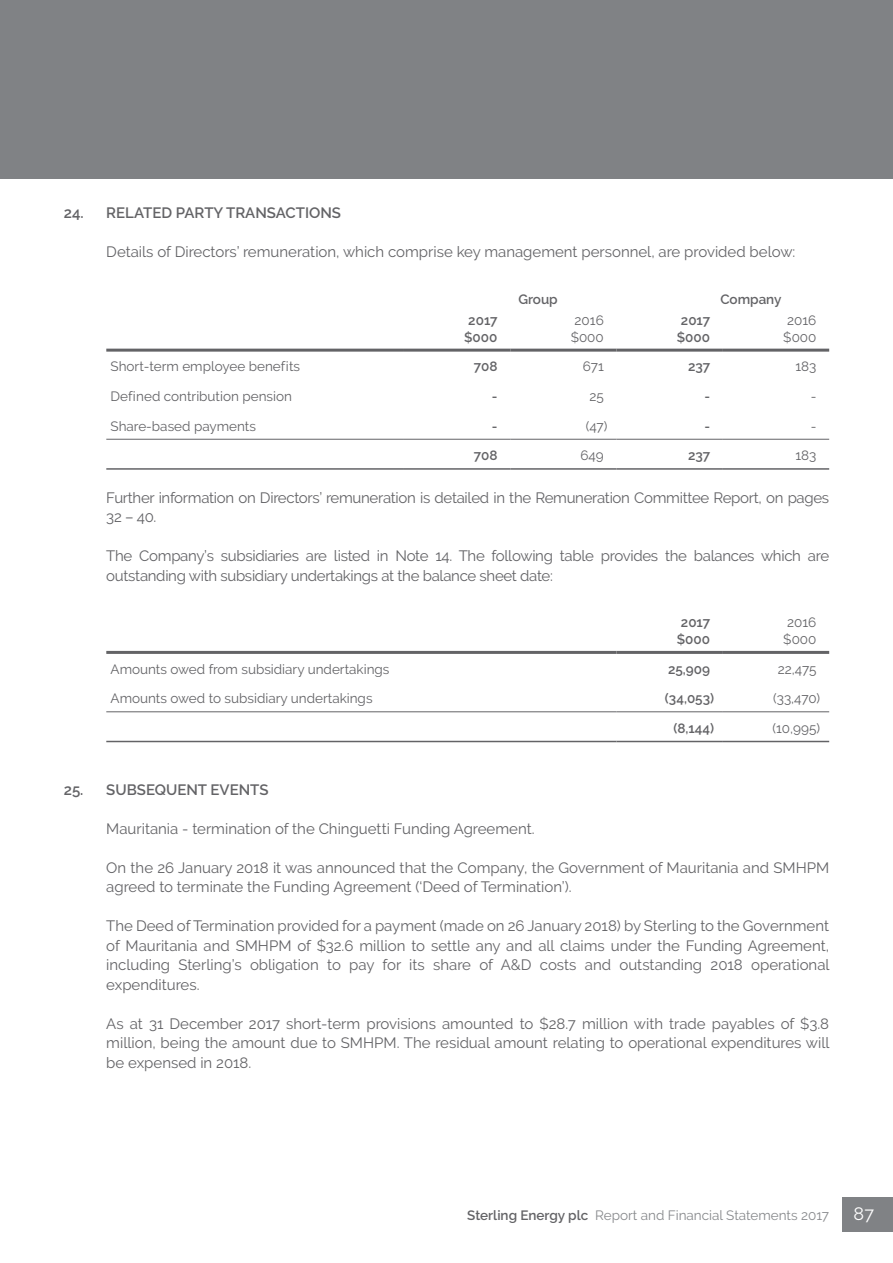
<style>
.page{position:relative;width:893px;height:1263px;background:#fff}
.page>*{position:absolute;margin:0;border:0;box-sizing:border-box;transform-origin:0 0}
.t1{font:18px "Raleway";color:#fff}
.Finance_Notes_Body_P{font:15px/19.5px "Raleway";letter-spacing:-.005em;color:#636366}
.Finance_Notes_Headli{font:600 15px "Raleway";color:#636366}
.t2{font:13.5px "Raleway";color:#636366}
.t3{font:600 13.5px "Raleway";color:#636366}
.t4{font:13.5px "Raleway";color:#87898c}
.s1{font-weight:600;color:#636366}
</style>
<div class="page">
<div style="left:842px;top:1197px;width:51px;height:34px;background:#808285"></div>
<div style="left:0;top:0;width:893px;height:179px;background:#808285"></div>
<hr style="left:106px;top:349px;width:298px;height:3px;background:#636366">
<hr style="left:404px;top:349px;width:106px;height:3px;background:#636366">
<hr style="left:510px;top:349px;width:107px;height:3px;background:#636366">
<hr style="left:617px;top:349px;width:106px;height:3px;background:#636366">
<hr style="left:723px;top:349px;width:106px;height:3px;background:#636366">
<hr style="left:106px;top:439px;width:298px;height:1px;background:#636366">
<hr style="left:404px;top:439px;width:106px;height:1px;background:#636366">
<hr style="left:510px;top:439px;width:107px;height:1px;background:#636366">
<hr style="left:617px;top:439px;width:106px;height:1px;background:#636366">
<hr style="left:723px;top:439px;width:106px;height:1px;background:#636366">
<hr style="left:106px;top:468px;width:298px;height:2px;background:#636366">
<hr style="left:404px;top:468px;width:106px;height:2px;background:#636366">
<hr style="left:510px;top:468px;width:107px;height:2px;background:#636366">
<hr style="left:617px;top:468px;width:106px;height:2px;background:#636366">
<hr style="left:723px;top:468px;width:106px;height:2px;background:#636366">
<hr style="left:106px;top:651px;width:511px;height:3px;background:#636366">
<hr style="left:617px;top:651px;width:106px;height:3px;background:#636366">
<hr style="left:723px;top:651px;width:106px;height:3px;background:#636366">
<hr style="left:106px;top:711px;width:511px;height:1px;background:#636366">
<hr style="left:617px;top:711px;width:106px;height:1px;background:#636366">
<hr style="left:723px;top:711px;width:106px;height:1px;background:#636366">
<hr style="left:106px;top:741px;width:511px;height:1px;background:#636366">
<hr style="left:617px;top:741px;width:106px;height:1px;background:#636366">
<hr style="left:723px;top:741px;width:106px;height:1px;background:#636366">
<p class="Finance_Notes_Headli" style="left:64px;top:204px;width:279px">24. RELATED PARTY TRANSACTIONS</p>
<p class="Finance_Notes_Body_P" style="left:106px;top:242px;width:691px">Details of Directors’ remuneration, which comprise key management personnel, are provided below:</p>
<p class="t3" style="left:519px;top:291px;width:41px">Group</p>
<p class="t3" style="left:720px;top:291px;width:63px">Company</p>
<p class="t3" style="left:468px;top:313px;width:31px">2017</p>
<p class="t3" style="left:464px;top:329px;width:35px">$000</p>
<p class="t2" style="left:575px;top:312px;width:31px">2016</p>
<p class="t2" style="left:571px;top:329px;width:35px">$000</p>
<p class="t2" style="left:787px;top:312px;width:31px">2016</p>
<p class="t2" style="left:783px;top:329px;width:35px">$000</p>
<p class="t3" style="left:681px;top:313px;width:31px">2017</p>
<p class="t3" style="left:677px;top:329px;width:35px">$000</p>
<p class="t2" style="left:111px;top:359px;width:191px">Short-term employee benefits</p>
<p class="t3" style="left:474px;top:359px;width:25px">708</p>
<p class="t2" style="left:583px;top:359px;width:23px">671</p>
<p class="t3" style="left:688px;top:359px;width:23px">237</p>
<p class="t2" style="left:795px;top:359px;width:22px">183</p>
<p class="t2" style="left:111px;top:388px;width:183px">Defined contribution pension</p>
<p class="t3" style="left:492px;top:388px;width:7px">-</p>
<p class="t2" style="left:589px;top:388px;width:16px">25</p>
<p class="t3" style="left:704px;top:388px;width:7px">-</p>
<p class="t2" style="left:811px;top:388px;width:7px">-</p>
<p class="t2" style="left:111px;top:418px;width:147px">Share-based payments</p>
<p class="t3" style="left:492px;top:418px;width:7px">-</p>
<p class="t2" style="left:586px;top:418px;width:23px">(47)</p>
<p class="t3" style="left:704px;top:418px;width:7px">-</p>
<p class="t2" style="left:811px;top:418px;width:7px">-</p>
<p class="t3" style="left:474px;top:448px;width:25px">708</p>
<p class="t2" style="left:580px;top:448px;width:25px">649</p>
<p class="t3" style="left:688px;top:448px;width:23px">237</p>
<p class="t2" style="left:795px;top:448px;width:22px">183</p>
<p class="Finance_Notes_Body_P" style="left:106px;top:488px;width:724px">Further information on Directors’ remuneration is detailed in the Remuneration Committee Report, on pages<br>32 – 40.</p>
<p class="Finance_Notes_Body_P" style="left:106px;top:546px;width:724px">The Company’s subsidiaries are listed in Note 14. The following table provides the balances which are outstanding with subsidiary undertakings at the balance sheet date:</p>
<p class="t3" style="left:681px;top:615px;width:31px">2017</p>
<p class="t3" style="left:677px;top:631px;width:35px">$000</p>
<p class="t2" style="left:787px;top:615px;width:31px">2016</p>
<p class="t2" style="left:783px;top:631px;width:35px">$000</p>
<p class="t2" style="left:111px;top:661px;width:280px">Amounts owed from subsidiary undertakings</p>
<p class="t3" style="left:668px;top:661px;width:44px">25,909</p>
<p class="t2" style="left:778px;top:661px;width:40px">22,475</p>
<p class="t2" style="left:111px;top:691px;width:263px">Amounts owed to subsidiary undertakings</p>
<p class="t3" style="left:665px;top:691px;width:51px">(34,053)</p>
<p class="t2" style="left:773px;top:691px;width:48px">(33,470)</p>
<p class="t3" style="left:673px;top:720px;width:42px">(8,144)</p>
<p class="t2" style="left:772px;top:720px;width:49px">(10,995)</p>
<p class="Finance_Notes_Headli" style="left:64px;top:781px;width:206px">25. SUBSEQUENT EVENTS</p>
<p class="Finance_Notes_Body_P" style="left:106px;top:819px;width:430px">Mauritania - termination of the Chinguetti Funding Agreement.</p>
<p class="Finance_Notes_Body_P" style="left:106px;top:858px;width:724px">On the 26 January 2018 it was announced that the Company, the Government of Mauritania and SMHPM agreed to terminate the Funding Agreement (‘Deed of Termination’).</p>
<p class="Finance_Notes_Body_P" style="left:106px;top:916px;width:725px;text-align:justify">The Deed of Termination provided for a payment (made on 26 January 2018) by Sterling to the Government of Mauritania and SMHPM of $32.6 million to settle any and all claims under the Funding Agreement, including Sterling’s obligation to pay for its share of A&amp;D costs and outstanding 2018 operational expenditures.</p>
<p class="Finance_Notes_Body_P" style="left:106px;top:1014px;width:725px;text-align:justify">As at 31 December 2017 short-term provisions amounted to $28.7 million with trade payables of $3.8 million, being the amount due to SMHPM. The residual amount relating to operational expenditures will be expensed in 2018.</p>
<p class="t4" style="left:467px;top:1208px;width:363px"><span class="s1">Sterling Energy plc</span> Report and Financial Statements 2017</p>
<p class="t1" style="left:854px;top:1204px;width:22px">87</p>
</div>
